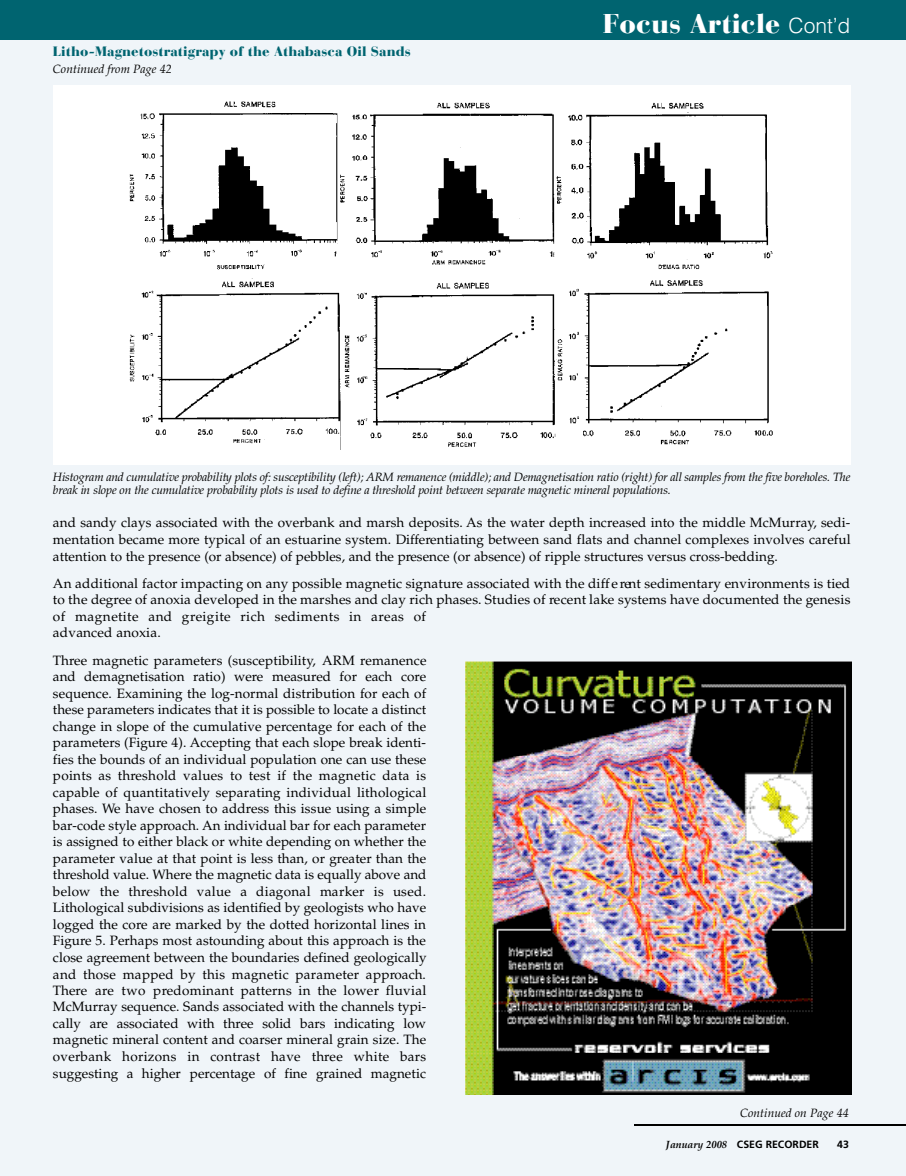
<style>
.page{position:relative;width:906px;height:1176px;background:#fff}
.page>*{position:absolute;margin:0;border:0;box-sizing:border-box;transform-origin:0 0}
.t1{font:900 27px "Bauer Bodoni";color:#fff}
.t2{font:13.5px/16.5px "Palatino";color:#000;text-align:justify}
.t3{font:900 13.5px "Bauer Bodoni";color:#006470}
.t4{font:italic 12px/13.6px "Palatino";letter-spacing:-.01em;color:#000}
.t5{font:700 10.5px "Frutiger";color:#000}
.s1{font-family:"Helvetica";font-weight:300;font-size:21px}
.s2{font-family:"Palatino";font-style:italic}
</style>
<div class="page">
<div style="left:0;top:0;width:905px;height:1175px;background:#f0f5f9"></div>
<hr style="left:634px;top:1123px;width:271px;height:2px;background:#000">
<div style="left:0;top:0;width:905px;height:40px;background:#006470"></div>
<div style="left:53px;top:85px;width:797px;height:380px;background:#fff"></div>
<img style="left:129px;top:101px;width:644px;height:348px">
<img style="left:465px;top:661px;width:385px;height:95px">
<img style="left:465px;top:756px;width:385px;height:338px">
<p class="t3" style="left:53px;top:46px;width:359px">Litho-Magnetostratigrapy of the Athabasca Oil Sands</p>
<p class="t4" style="left:53px;top:63px;width:120px">Continued from Page 42</p>
<h1 class="t1" style="left:602px;top:13px;width:249px">Focus Article <span class="s1">Cont’d</span></h1>
<p class="t4" style="left:53px;top:471px;width:798px">Histogram and cumulative probability plots of: susceptibility (left); ARM remanence (middle); and Demagnetisation ratio (right) for all samples from the five boreholes. The b reak in slope on the cumulative probability plots is used to define a threshold point between separate magnetic mineral populations.</p>
<p class="t2" style="left:53px;top:516px;width:798px">and sandy clays associated with the overbank and marsh deposits. As the water depth increased into the middle McMurray, sedi&shy;mentation became more typical of an estuarine system. Differentiating between sand flats and channel complexes involves careful attention to the presence (or absence) of pebbles, and the presence (or absence) of ripple structures versus cross-bedding.</p>
<p class="t2" style="left:53px;top:576px;width:798px;text-align:left">An additional factor impacting on any possible magnetic signature associated with the diff e rent sedimentary environments is tied to the degree of anoxia developed in the marshes and clay rich phases. Studies of recent lake systems have documented the genesis of magnetite and greigite rich sediments in areas of<br>advanced anoxia.</p>
<p class="t2" style="left:53px;top:653px;width:375px">Three magnetic parameters (susceptibility, ARM remanence and demagnetisation ratio) were measured for each core sequence. Examining the log-normal distribution for each of these parameters indicates that it is possible to locate a distinct change in slope of the cumulative percentage for each of the parameters (Figure 4). Accepting that each slope break identi&shy;fies the bounds of an individual population one can use these points as threshold values to test if the magnetic data is capable of quantitatively separating individual lithological phases. We have chosen to address this issue using a simple bar-code style approach. An individual bar for each parameter is assigned to either black or white depending on whether the parameter value at that point is less than, or greater than the threshold value. Where the magnetic data is equally above and below the threshold value a diagonal marker is used.<br>Lithological subdivisions as identified by geologists who have logged the core are marked by the dotted horizontal lines in Figure 5. Perhaps most astounding about this approach is the close agreement between the boundaries defined geologically and those mapped by this magnetic parameter approach.<br>There are two predominant patterns in the lower fluvial McMurray sequence. Sands associated with the channels typi&shy;cally are associated with three solid bars indicating low magnetic mineral content and coarser mineral grain size. The overbank horizons in contrast have three white bars suggesting a higher percentage of fine grained magnetic</p>
<p class="t4" style="left:739px;top:1107px;width:110px">Continued on Page 44</p>
<p class="t5" style="left:665px;top:1139px;width:154px"><span class="s2">January 2008</span> CSEG RECORDER</p>
<p class="t5" style="left:836px;top:1139px;width:13px">43</p>
</div>
